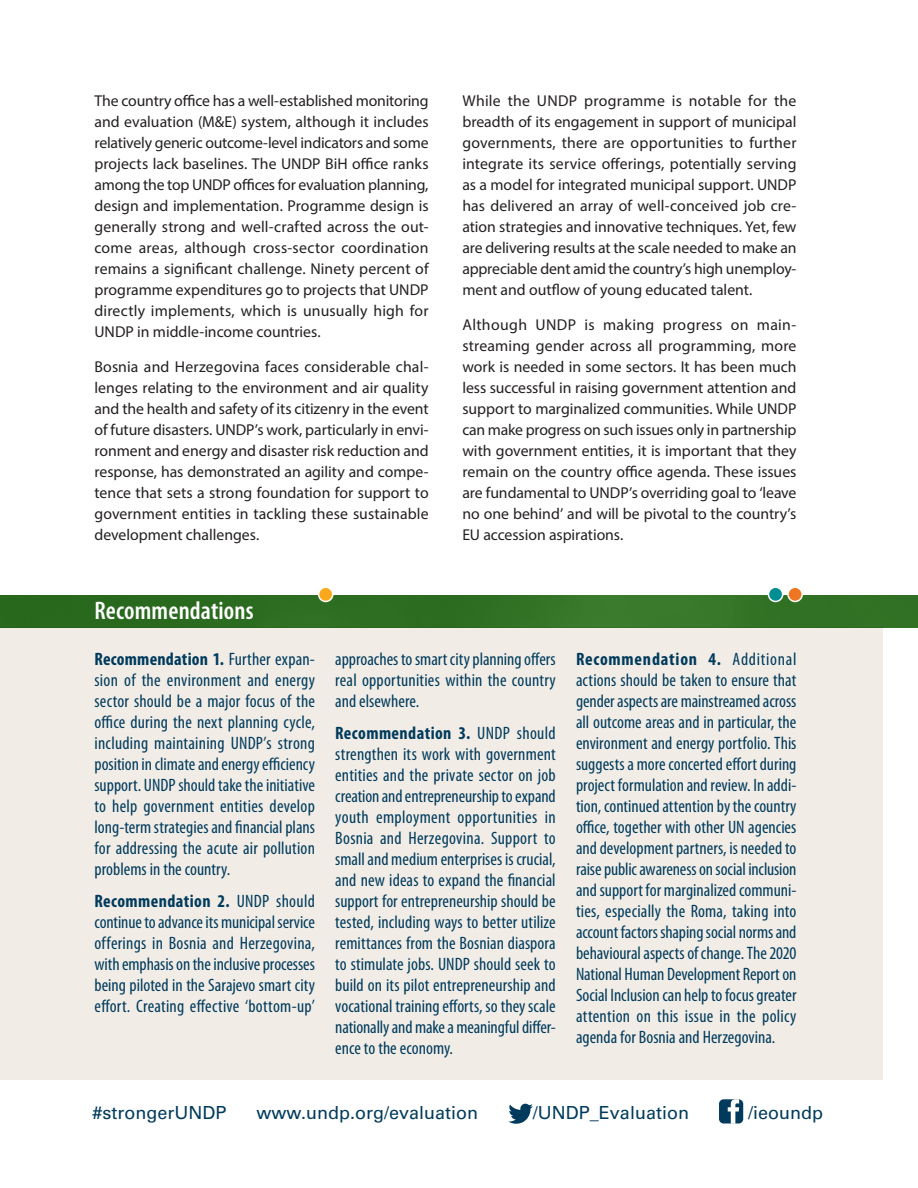
<style>
.page{position:relative;width:918px;height:1188px;background:#fff}
.page>*{position:absolute;margin:0;border:0;box-sizing:border-box;transform-origin:0 0}
.Title-_Level_2{font:600 condensed 25.5px "Myriad Pro";letter-spacing:.005em;color:#fff}
.Body_text_Recommenda{font:condensed 18px/21px "Myriad Pro";letter-spacing:.005em;color:#003b5d;text-align:justify}
.t1{font:18px "Univers LT Std";color:#003b5d}
.Body_Text{font:15.75px/21px "Myriad Pro";color:#231f20;text-align:justify}
.s1{font-weight:700}
</style>
<div class="page">
<div style="left:0;top:627px;width:883px;height:453px;background:#f1ece5"></div>
<img style="left:0;top:595px;width:918px;height:32px">
<div style="left:768px;top:587px;width:15px;height:14px;background:#008e93;border-radius:50%"></div>
<div style="left:768px;top:586px;width:15px;height:16px;border:2px solid #fff;border-radius:50%"></div>
<div style="left:788px;top:587px;width:14px;height:14px;background:#ef7723;border-radius:50%"></div>
<div style="left:787px;top:586px;width:16px;height:16px;border:2px solid #fff;border-radius:50%"></div>
<div style="left:319px;top:587px;width:14px;height:14px;background:#f9a91b;border-radius:50%"></div>
<div style="left:318px;top:587px;width:16px;height:15px;border:2px solid #fff;border-radius:50%"></div>
<svg style="left:508px;top:1104px;width:25px;height:20px"></svg>
<div style="left:719px;top:1099px;width:24px;height:25px;background:#003b5d;border-radius:5px"></div>
<svg style="left:728px;top:1099px;width:11px;height:25px"></svg>
<p class="Body_Text" style="left:94px;top:90px;width:336px">The country office has a well-established monitoring and evaluation (M&amp;E) system, although it includes relatively generic outcome-level indicators and some projects lack baselines. The UNDP BiH office ranks among the top UNDP offices for evaluation planning, design and implementation. Programme design is generally strong and well-crafted across the out&shy;come areas, although cross-sector coordination remains a significant challenge. Ninety percent of programme expenditures go to projects that UNDP directly implements, which is unusually high for UNDP in middle-income countries.</p>
<p class="Body_Text" style="left:94px;top:356px;width:336px">Bosnia and Herzegovina faces considerable chal&shy;lenges relating to the environment and air quality and the health and safety of its citizenry in the event of future disasters. UNDP’s work, particularly in envi&shy;ronment and energy and disaster risk reduction and response, has demonstrated an agility and compe&shy;tence that sets a strong foundation for support to government entities in tackling these sustainable development challenges.</p>
<p class="Body_Text" style="left:462px;top:90px;width:336px">While the UNDP programme is notable for the breadth of its engagement in support of municipal governments, there are opportunities to further integrate its service offerings, potentially serving as a model for integrated municipal support. UNDP has delivered an array of well-conceived job cre&shy;ation strategies and innovative techniques. Yet, few are delivering results at the scale needed to make an appreciable dent amid the country’s high unemploy&shy;ment and outflow of young educated talent.</p>
<p class="Body_Text" style="left:462px;top:314px;width:336px">Although UNDP is making progress on main&shy;streaming gender across all programming, more work is needed in some sectors. It has been much less successful in raising government attention and support to marginalized communities. While UNDP can make progress on such issues only in partnership with government entities, it is important that they remain on the country office agenda. These issues are fundamental to UNDP’s overriding goal to ‘leave no one behind’ and will be pivotal to the country’s EU accession aspirations.</p>
<p class="Title-_Level_2" style="left:94px;top:597px;width:161px">Recommendations</p>
<p class="Body_text_Recommenda" style="left:94px;top:649px;width:222px"><span class="s1">Recommendation 1.</span> Further expan&shy;sion of the environment and energy sector should be a major focus of the office during the next planning cycle, including maintaining UNDP’s strong position in climate and energy efficiency support. UNDP should take the initiative to help government entities develop long-term strategies and financial plans for addressing the acute air pollution problems in the country.</p>
<p class="Body_text_Recommenda" style="left:94px;top:891px;width:222px"><span class="s1">Recommendation 2.</span> UNDP should continue to advance its municipal service offerings in Bosnia and Herzegovina, with emphasis on the inclusive processes being piloted in the Sarajevo smart city effort. Creating effective ‘bottom-up’</p>
<p class="Body_text_Recommenda" style="left:335px;top:649px;width:222px">approaches to smart city planning offers real opportunities within the country and elsewhere.</p>
<p class="Body_text_Recommenda" style="left:335px;top:723px;width:222px"><span class="s1">Recommendation 3.</span> UNDP should strengthen its work with government entities and the private sector on job creation and entrepreneurship to expand youth employment opportunities in Bosnia and Herzegovina. Support to small and medium enterprises is crucial, and new ideas to expand the financial support for entrepreneurship should be tested, including ways to better utilize remittances from the Bosnian diaspora to stimulate jobs. UNDP should seek to build on its pilot entrepreneurship and vocational training efforts, so they scale nationally and make a meaningful differ&shy;ence to the economy.</p>
<p class="Body_text_Recommenda" style="left:576px;top:649px;width:222px"><span class="s1">Recommendation 4.</span> Additional actions should be taken to ensure that gender aspects are mainstreamed across all outcome areas and in particular, the environment and energy portfolio. This suggests a more concerted effort during project formulation and review. In addi&shy;tion, continued attention by the country office, together with other UN agencies and development partners, is needed to raise public awareness on social inclusion and support for marginalized communi&shy;ties, especially the Roma, taking into account factors shaping social norms and behavioural aspects of change. The 2020<br>National Human Development Report on Social Inclusion can help to focus greater attention on this issue in the policy agenda for Bosnia and Herzegovina.</p>
<p class="t1" style="left:93px;top:1102px;width:136px">#strongerUNDP</p>
<p class="t1" style="left:257px;top:1102px;width:223px">www.undp.org/evaluation</p>
<p class="t1" style="left:533px;top:1102px;width:158px">/UNDP_Evaluation</p>
<p class="t1" style="left:748px;top:1102px;width:77px">/ieoundp</p>
</div>
